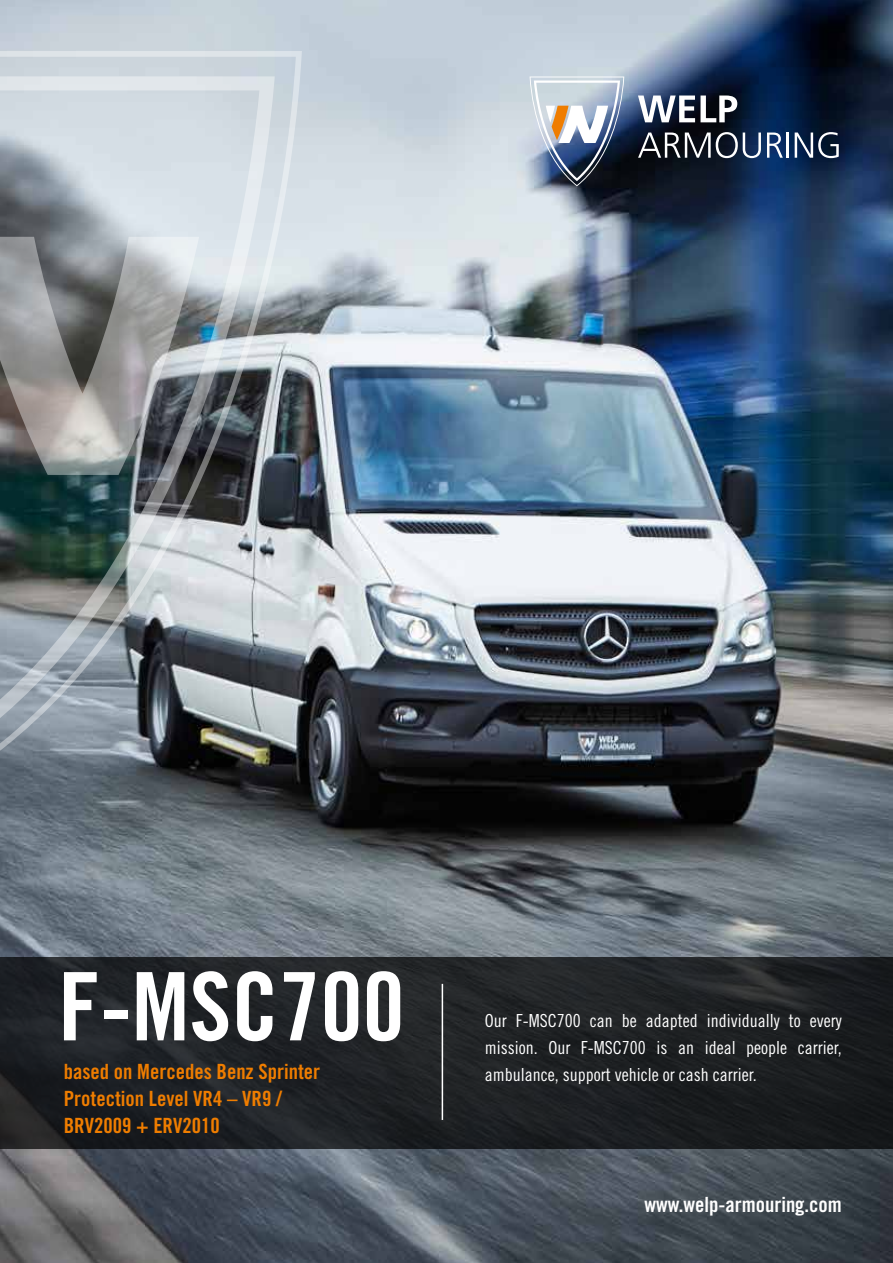
<style>
.page{position:relative;width:893px;height:1263px;background:#fff}
.page>*{position:absolute;margin:0;border:0;box-sizing:border-box;transform-origin:0 0}
.t1{font:94.5px "Trade Gothic LT Std Bd Cn 20";color:#fff}
.t2{font:21px/27px "Trade Gothic LT Std Bd Cn 20";color:#ef7d00}
.t3{font:21px "Trade Gothic LT Std Bd Cn 20";color:#fff}
.t4{font:18px/27px "Trade Gothic LT Std Cn 18";color:#fff;text-align:justify}
</style>
<div class="page">
<img style="left:0;top:0;width:893px;height:1263px">
<div style="left:0;top:957px;width:893px;height:191px;background:#1e2124"></div>
<svg style="left:638px;top:96px;width:99px;height:26px"></svg>
<svg style="left:530px;top:77px;width:94px;height:109px"></svg>
<svg style="left:638px;top:132px;width:123px;height:26px"></svg>
<svg style="left:767px;top:133px;width:16px;height:25px"></svg>
<hr style="left:787px;top:133px;width:2px;height:25px;background:#fff">
<svg style="left:795px;top:132px;width:44px;height:26px"></svg>
<svg style="left:0;top:51px;width:302px;height:700px;background:#9ea6ac"></svg>
<svg style="left:0;top:76px;width:275px;height:642px;background:#949b9f"></svg>
<hr style="left:442px;top:984px;width:1px;height:136px;background:#fff">
<h1 class="t1" style="left:58px;top:949px;width:348px">F-MSC700</h1>
<p class="t2" style="left:64px;top:1058px;width:258px">based on Mercedes Benz Sprinter<br>Protection Level VR4 – VR9 /<br>BRV2009 + ERV2010</p>
<p class="t4" style="left:485px;top:1007px;width:359px">Our F-MSC700 can be adapted individually to every mission. Our F-MSC700 is an ideal people carrier, ambulance, support vehicle or cash carrier.</p>
<p class="t3" style="left:644px;top:1192px;width:199px">www.welp-armouring.com</p>
</div>
